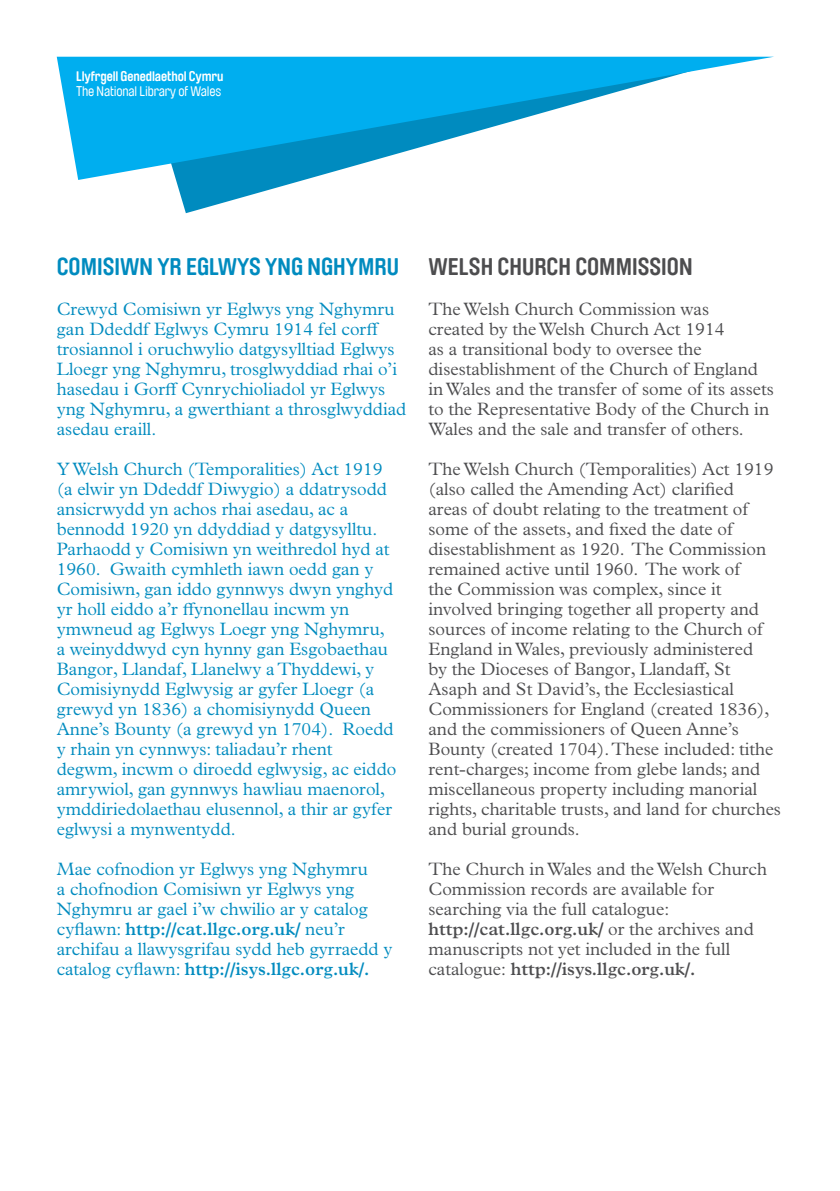
<style>
.page{position:relative;width:840px;height:1191px;background:#fff}
.page>*{position:absolute;margin:0;border:0;box-sizing:border-box;transform-origin:0 0}
.t1{font:700 24px "Brauer Neue";color:#008bbf}
.t2{font:700 24px "Brauer Neue";color:#4d4d4f}
.t3{font:300 18px/20px "Plantin MT Pro";color:#4d4d4f}
.t4{font:300 18px/20px "Plantin MT Pro";color:#008bbf}
.t5{font:600 18px "Plantin MT Std";color:#008bbf}
.t6{font:600 18px "Plantin MT Std";color:#4d4d4f}
.t7{font:700 13.8px "Brauer Neue";letter-spacing:-.01em;color:#fff}
.t8{font:13.8px "Brauer Neue";letter-spacing:-.01em;color:#fff}
.s1{font-family:"Plantin MT Pro";font-weight:300}
</style>
<div class="page">
<svg style="left:176px;top:180px;width:128px;height:33px"></svg>
<svg style="left:57px;top:57px;width:715px;height:123px;fill:#00aeef"></svg>
<p class="t7" style="left:76px;top:68px;width:149px">LLYFRGELL GENEDLAETHOL CYMRU</p>
<p class="t8" style="left:76px;top:84px;width:146px">The National Library of Wales</p>
<h1 class="t1" style="left:57px;top:253px;width:53px">COMISIWN</h1>
<h1 class="t1" style="left:157px;top:253px;width:54px">YR EGLWYS</h1>
<h1 class="t1" style="left:265px;top:253px;width:14px">YNG</h1>
<h1 class="t1" style="left:307px;top:253px;width:79px">NGHYMRU</h1>
<p class="t4" style="left:57px;top:299px;width:351px">Crewyd Comisiwn yr Eglwys yng Nghymru gan Ddeddf Eglwys Cymru 1914 fel corff trosiannol i oruchwylio datgysylltiad Eglwys Lloegr yng Nghymru, trosglwyddiad rhai o’i hasedau i Gorff Cynrychioliadol yr Eglwys yng Nghymru, a gwerthiant a throsglwyddiad asedau eraill.</p>
<p class="t4" style="left:57px;top:459px;width:341px">Y Welsh Church (Temporalities) Act 1919 (a elwir yn Ddeddf Diwygio) a ddatrysodd ansicrwydd yn achos rhai asedau, ac a bennodd 1920 yn ddyddiad y datgysylltu.<br>Parhaodd y Comisiwn yn weithredol hyd at 1960. Gwaith cymhleth iawn oedd gan y Comisiwn, gan iddo gynnwys dwyn ynghyd yr holl eiddo a’r ffynonellau incwm yn ymwneud ag Eglwys Loegr yng Nghymru, a weinyddwyd cyn hynny gan Esgobaethau Bangor, Llandaf, Llanelwy a Thyddewi, y Comisiynydd Eglwysig ar gyfer Lloegr (a grewyd yn 1836) a chomisiynydd Queen Anne’s Bounty (a grewyd yn 1704). Roedd y rhain yn cynnwys: taliadau’r rhent degwm, incwm o diroedd eglwysig, ac eiddo amrywiol, gan gynnwys hawliau maenorol, ymddiriedolaethau elusennol, a thir ar gyfer eglwysi a mynwentydd.</p>
<p class="t4" style="left:57px;top:859px;width:312px">Mae cofnodion yr Eglwys yng Nghymru a chofnodion Comisiwn yr Eglwys yng<br>Nghymru ar gael i’w chwilio ar y catalog</p>
<p class="t5" style="left:57px;top:918px;width:289px"><span class="s1">cyflawn:</span> http://cat.llgc.org.uk/ <span class="s1">neu’r</span></p>
<p class="t4" style="left:57px;top:939px;width:337px">archifau a llawysgrifau sydd heb gyrraedd y</p>
<p class="t5" style="left:57px;top:958px;width:314px"><span class="s1">catalog cyflawn:</span> http://isys.llgc.org.uk/.</p>
<h1 class="t2" style="left:428px;top:253px;width:32px">WELSH</h1>
<h1 class="t2" style="left:497px;top:253px;width:25px">CHURCH</h1>
<h1 class="t2" style="left:575px;top:253px;width:68px">COMMISSION</h1>
<p class="t3" style="left:428px;top:299px;width:346px">The Welsh Church Commission was<br>created by the Welsh Church Act 1914<br>as a transitional body to oversee the disestablishment of the Church of England in Wales and the transfer of some of its assets to the Representative Body of the Church in Wales and the sale and transfer of others.</p>
<p class="t3" style="left:428px;top:459px;width:354px">The Welsh Church (Temporalities) Act 1919 (also called the Amending Act) clarified<br>areas of doubt relating to the treatment of some of the assets, and fixed the date of disestablishment as 1920. The Commission remained active until 1960. The work of<br>the Commission was complex, since it involved bringing together all property and sources of income relating to the Church of England in Wales, previously administered<br>by the Dioceses of Bangor, Llandaff, St Asaph and St David’s, the Ecclesiastical Commissioners for England (created 1836), and the commissioners of Queen Anne’s Bounty (created 1704). These included: tithe rent-charges; income from glebe lands; and miscellaneous property including manorial rights, charitable trusts, and land for churches and burial grounds.</p>
<p class="t3" style="left:428px;top:859px;width:340px">The Church in Wales and the Welsh Church<br>Commission records are available for searching via the full catalogue:</p>
<p class="t6" style="left:428px;top:918px;width:327px">http://cat.llgc.org.uk/ <span class="s1">or the archives and</span></p>
<p class="t3" style="left:428px;top:939px;width:303px">manuscripts not yet included in the full</p>
<p class="t6" style="left:428px;top:958px;width:268px"><span class="s1">catalogue:</span> http://isys.llgc.org.uk/.</p>
</div>
